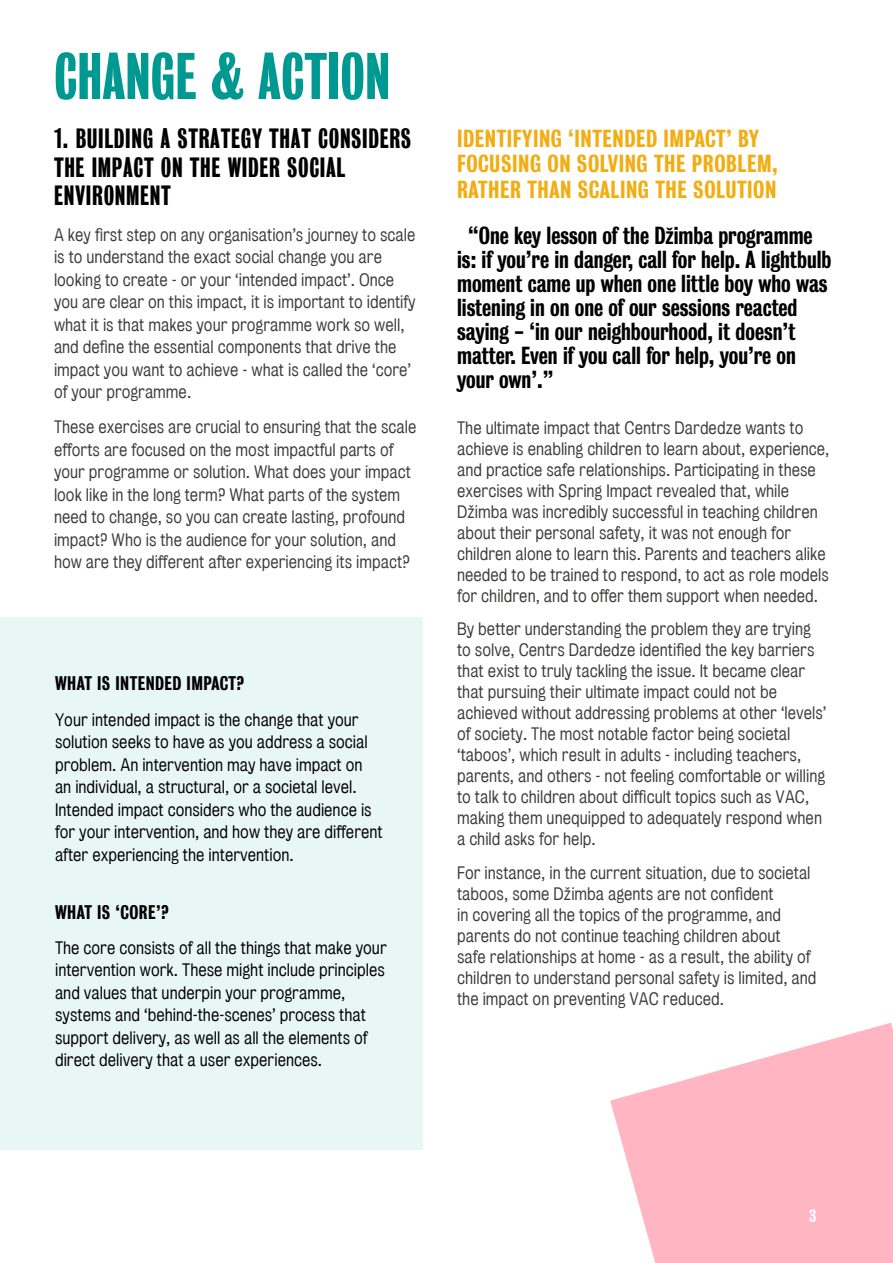
<style>
.page{position:relative;width:893px;height:1263px;background:#fff}
.page>*{position:absolute;margin:0;border:0;box-sizing:border-box;transform-origin:0 0}
.t1{font:60px "Bureau Grotesque One Five";color:#009991}
.t2{font:25.5px/28.5px "Bureau Grotesque One Five";letter-spacing:.025em;color:#000}
.t3{font:500 22.5px/24px "Bureau Grot Condensed";color:#000}
.t4{font:500 22.5px/25.5px "Bureau Grot Condensed";letter-spacing:.025em;color:#f2ad12}
.t5{font:500 18px "Bureau Grot Condensed";letter-spacing:.025em;color:#000}
.t6{font:16.5px/21px "Bureau Grotesque Five One";color:#3c3c3b}
.t7{font:16.5px/22.5px "Bureau Grotesque Five One";color:#000}
.t8{font:500 16.5px "Bureau Grot Condensed";color:#fff}
</style>
<div class="page">
<div style="left:1px;top:617px;width:422px;height:532px;background:#e8f6f5"></div>
<svg style="left:610px;top:1023px;width:283px;height:240px;fill:#ffb5c2"></svg>
<h1 class="t1" style="left:54px;top:43px;width:338px">CHANGE &amp; ACTION</h1>
<h2 class="t2" style="left:54px;top:124px;width:359px">1. BUILDING A STRATEGY THAT CONSIDERS<br>THE IMPACT ON THE WIDER SOCIAL<br>ENVIRONMENT</h2>
<h3 class="t4" style="left:457px;top:126px;width:322px">IDENTIFYING ‘INTENDED IMPACT’ BY<br>FOCUSING ON SOLVING THE PROBLEM,<br>RATHER THAN SCALING THE SOLUTION</h3>
<p class="t3" style="left:457px;top:223px;width:376px;text-indent:11px">“One key lesson of the Džimba programme is: if you’re in danger, call for help. A lightbulb moment came up when one little boy who was listening in on one of our sessions reacted saying - ‘in our neighbourhood, it doesn’t matter. Even if you call for help, you’re on your own’.”</p>
<p class="t6" style="left:457px;top:417px;width:374px">The ultimate impact that Centrs Dardedze wants to achieve is enabling children to learn about, experience, and practice safe relationships. Participating in these exercises with Spring Impact revealed that, while Džimba was incredibly successful in teaching children about their personal safety, it was not enough for children alone to learn this. Parents and teachers alike needed to be trained to respond, to act as role models for children, and to offer them support when needed.</p>
<p class="t6" style="left:457px;top:619px;width:371px">By better understanding the problem they are trying to solve, Centrs Dardedze identified the key barriers that exist to truly tackling the issue. It became clear that pursuing their ultimate impact could not be achieved without addressing problems at other ‘levels’ of society. The most notable factor being societal ‘taboos’, which result in adults - including teachers, parents, and others - not feeling comfortable or willing to talk to children about difficult topics such as VAC, making them unequipped to adequately respond when a child asks for help.</p>
<p class="t6" style="left:457px;top:863px;width:361px">For instance, in the current situation, due to societal taboos, some Džimba agents are not confident<br>in covering all the topics of the programme, and parents do not continue teaching children about<br>safe relationships at home - as a result, the ability of children to understand personal safety is limited, and the impact on preventing VAC reduced.</p>
<p class="t6" style="left:54px;top:223px;width:363px;line-height:22.5px">A key first step on any organisation’s journey to scale is to understand the exact social change you are looking to create - or your ‘intended impact’. Once you are clear on this impact, it is important to identify what it is that makes your programme work so well, and define the essential components that drive the impact you want to achieve - what is called the ‘core’ of your programme.</p>
<p class="t6" style="left:54px;top:416px;width:364px;line-height:22.5px">These exercises are crucial to ensuring that the scale efforts are focused on the most impactful parts of your programme or solution. What does your impact look like in the long term? What parts of the system need to change, so you can create lasting, profound impact? Who is the audience for your solution, and how are they different after experiencing its impact?</p>
<p class="t5" style="left:55px;top:673px;width:191px">WHAT IS INTENDED IMPACT?</p>
<p class="t7" style="left:55px;top:708px;width:329px">Your intended impact is the change that your solution seeks to have as you address a social problem. An intervention may have impact on an individual, a structural, or a societal level.<br>Intended impact considers who the audience is for your intervention, and how they are different after experiencing the intervention.</p>
<p class="t5" style="left:55px;top:901px;width:115px">WHAT IS ‘CORE’?</p>
<p class="t7" style="left:55px;top:936px;width:333px">The core consists of all the things that make your intervention work. These might include principles and values that underpin your programme, systems and ‘behind-the-scenes’ process that support delivery, as well as all the elements of direct delivery that a user experiences.</p>
<p class="t8" style="left:809px;top:1206px;width:9px">3</p>
</div>
